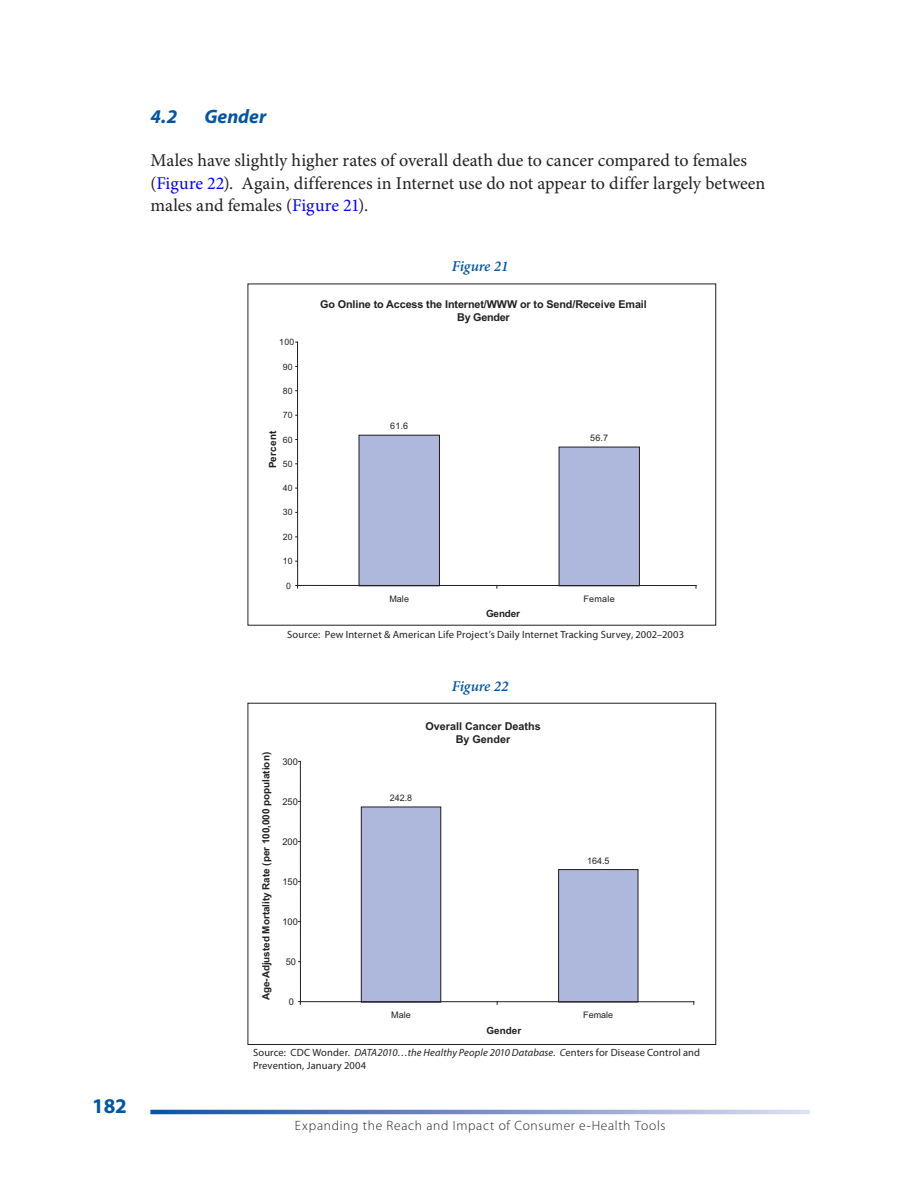
<style>
.page{position:relative;width:918px;height:1188px;background:#fff}
.page>*{position:absolute;margin:0;border:0;box-sizing:border-box;transform-origin:0 0}
.t1{font:700 21px "Myriad Pro";color:#0155a5}
.Heading_2{font:italic 700 19.5px "Myriad";color:#0155a5}
.Body_Text__abstracts{font:18px/22.5px "Minion Pro";letter-spacing:-.005em;color:#231f20}
.Table_Title{font:italic 600 15px "Minion Pro";letter-spacing:-.01em;color:#0155a5}
.t2{font:300 13.5px "Myriad Pro";letter-spacing:.05em;color:#231f20}
.t3{font:700 10.8px/12.9px "Arial";letter-spacing:-.01em;color:#231f20;text-align:center}
.Source{font:10.5px/12.6px "Myriad Pro";letter-spacing:.015em;color:#231f20}
.t4{font:700 9.9px "Arial";color:#231f20}
.t5{font:9.3px "Arial";color:#231f20}
.t6{font:9px "Arial";color:#231f20}
.t7{font:8.7px "Arial";letter-spacing:.03em;color:#231f20}
.s1{color:#00f}
.s2{font-style:italic}
</style>
<div class="page">
<svg style="left:150px;top:1110px;width:660px;height:4px;background:#7892c7"></svg>
<div style="left:359px;top:435px;width:80px;height:151px;background:#adb8dc"></div>
<div style="left:359px;top:435px;width:81px;height:151px;border:1px solid #231f20"></div>
<div style="left:559px;top:447px;width:80px;height:139px;background:#adb8dc"></div>
<div style="left:559px;top:447px;width:81px;height:139px;border:1px solid #231f20"></div>
<hr style="left:297px;top:342px;width:1px;height:243px;background:#231f20">
<hr style="left:298px;top:585px;width:398px;height:1px;background:#231f20">
<div style="left:248px;top:703px;width:468px;height:342px;border:1px solid #231f20"></div>
<div style="left:361px;top:807px;width:80px;height:195px;background:#adb8dc"></div>
<div style="left:361px;top:807px;width:80px;height:195px;border:1px solid #231f20"></div>
<div style="left:559px;top:870px;width:79px;height:132px;background:#adb8dc"></div>
<div style="left:558px;top:869px;width:80px;height:133px;border:1px solid #231f20"></div>
<hr style="left:300px;top:761px;width:1px;height:241px;background:#231f20">
<hr style="left:300px;top:1001px;width:394px;height:1px;background:#231f20">
<h1 class="t1" style="left:92px;top:1093px;width:36px">182</h1>
<p class="Heading_2" style="left:150px;top:106px;width:28px">4.2</p>
<p class="Heading_2" style="left:204px;top:106px;width:63px">Gender</p>
<p class="Body_Text__abstracts" style="left:150px;top:149px;width:616px">Males have slightly higher rates of overall death due to cancer compared to females (<span class="s1">Figure 22</span>). Again, differences in Internet use do not appear to differ largely between males and females (<span class="s1">Figure 21</span>).</p>
<p class="Table_Title" style="left:452px;top:257px;width:58px">Figure 21</p>
<p class="t7" style="left:279px;top:337px;width:17px">100</p>
<p class="t7" style="left:283px;top:362px;width:12px">90</p>
<p class="t7" style="left:283px;top:386px;width:12px">80</p>
<p class="t7" style="left:283px;top:410px;width:12px">70</p>
<p class="t4" style="left:267px;top:468px;width:39px;rotate:-90deg">Percent</p>
<p class="t7" style="left:283px;top:435px;width:12px">60</p>
<p class="t7" style="left:283px;top:459px;width:12px">50</p>
<p class="t7" style="left:283px;top:483px;width:12px">40</p>
<p class="t7" style="left:283px;top:508px;width:12px">30</p>
<p class="t7" style="left:283px;top:532px;width:12px">20</p>
<p class="t7" style="left:283px;top:556px;width:12px">10</p>
<p class="t7" style="left:286px;top:581px;width:6px">0</p>
<p class="t3" style="left:320px;top:298px;width:328px">Go Online to Access the Internet/WWW or to Send/Receive Email<br>By Gender</p>
<p class="t6" style="left:390px;top:420px;width:19px">61.6</p>
<p class="t6" style="left:590px;top:432px;width:19px">56.7</p>
<p class="t6" style="left:389px;top:593px;width:21px">Male</p>
<p class="t6" style="left:583px;top:593px;width:33px">Female</p>
<p class="t4" style="left:486px;top:608px;width:36px">Gender</p>
<p class="Source" style="left:287px;top:628px;width:398px">Source: Pew Internet &amp; American Life Project’s Daily Internet Tracking Survey, 2002–2003</p>
<p class="Table_Title" style="left:452px;top:678px;width:58px">Figure 22</p>
<p class="t4" style="left:260px;top:1000px;width:250px;rotate:-90deg">Age-Adjusted Mortality Rate (per 100,000 population)</p>
<p class="t5" style="left:282px;top:757px;width:17px">300</p>
<p class="t5" style="left:282px;top:797px;width:17px">250</p>
<p class="t5" style="left:282px;top:837px;width:17px">200</p>
<p class="t5" style="left:282px;top:877px;width:17px">150</p>
<p class="t5" style="left:282px;top:917px;width:17px">100</p>
<p class="t5" style="left:286px;top:957px;width:12px">50</p>
<p class="t5" style="left:289px;top:997px;width:7px">0</p>
<p class="t3" style="left:425px;top:720px;width:117px">Overall Cancer Deaths<br>By Gender</p>
<p class="t6" style="left:390px;top:793px;width:24px">242.8</p>
<p class="t6" style="left:587px;top:855px;width:24px">164.5</p>
<p class="t6" style="left:391px;top:1010px;width:21px">Male</p>
<p class="t6" style="left:583px;top:1010px;width:31px">Female</p>
<p class="t4" style="left:487px;top:1025px;width:36px">Gender</p>
<p class="Source" style="left:253px;top:1046px;width:449px">Source: CDC Wonder. <span class="s2">DATA2010…the Healthy People 2010 Database. C</span>enters for Disease Control and<br>Prevention, January 2004</p>
<p class="t2" style="left:295px;top:1117px;width:372px">Expanding the Reach and Impact of Consumer e‑Health Tools</p>
</div>
